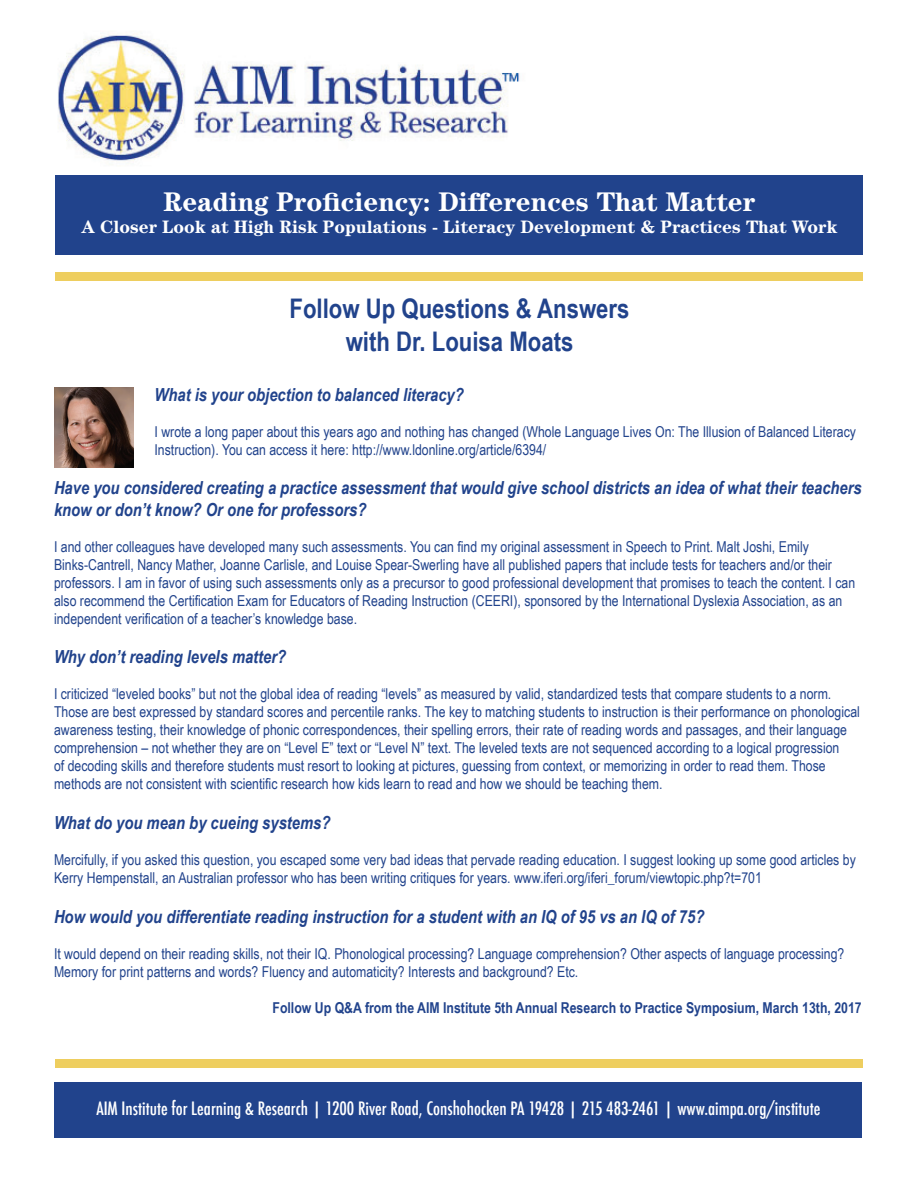
<style>
.page{position:relative;width:918px;height:1188px;background:#fff}
.page>*{position:absolute;margin:0;border:0;box-sizing:border-box;transform-origin:0 0}
.t1{font:700 27px/32.4px "Arial Narrow";color:#21438c;text-align:center}
.t2{font:700 27px "Century";color:#fff}
.t3{font:italic 700 18px/21.6px "Arial Narrow";color:#21438c}
.t4{font:500 condensed 18px "Futura";color:#fff}
.t5{font:700 18px "Century";color:#fff}
.t6{font:15px/18px "Arial Narrow";color:#21438c}
.t7{font:700 15px "Arial Narrow";color:#21438c}
</style>
<div class="page">
<div style="left:55px;top:272px;width:807px;height:8px;background:#eece5f"></div>
<div style="left:55px;top:1059px;width:807px;height:9px;background:#eece5f"></div>
<img style="left:54px;top:388px;width:80px;height:79px">
<img style="left:58px;top:33px;width:462px;height:128px">
<div style="left:55px;top:175px;width:807px;height:79px;background:#21438c"></div>
<div style="left:55px;top:1082px;width:807px;height:56px;background:#21438c"></div>
<h1 class="t2" style="left:164px;top:186px;width:593px">Reading Proficiency: Differences That Matter</h1>
<p class="t5" style="left:82px;top:216px;width:757px">A Closer Look at High Risk Populations - Literacy Development &amp; Practices That Work</p>
<h1 class="t1" style="left:290px;top:291px;width:341px">Follow Up Questions &amp; Answers with Dr. Louisa Moats</h1>
<p class="t3" style="left:155px;top:383px;width:311px">What is your objection to balanced literacy?</p>
<p class="t6" style="left:155px;top:422px;width:703px">I wrote a long paper about this years ago and nothing has changed (Whole Language Lives On: The Illusion of Balanced Literacy<br>Instruction). You can access it here: http://www.ldonline.org/article/6394/</p>
<p class="t3" style="left:54px;top:476px;width:809px">Have you considered creating a practice assessment that would give school districts an idea of what their teachers know or don’t know? Or one for professors?</p>
<p class="t6" style="left:54px;top:537px;width:803px">I and other colleagues have developed many such assessments. You can find my original assessment in Speech to Print. Malt Joshi, Emily Binks-Cantrell, Nancy Mather, Joanne Carlisle, and Louise Spear-Swerling have all published papers that include tests for teachers and/or their professors. I am in favor of using such assessments only as a precursor to good professional development that promises to teach the content. I can also recommend the Certification Exam for Educators of Reading Instruction (CEERI), sponsored by the International Dyslexia Association, as an independent verification of a teacher’s knowledge base.</p>
<p class="t3" style="left:54px;top:645px;width:234px">Why don’t reading levels matter?</p>
<p class="t6" style="left:54px;top:685px;width:807px">I criticized “leveled books” but not the global idea of reading “levels” as measured by valid, standardized tests that compare students to a norm.<br>Those are best expressed by standard scores and percentile ranks. The key to matching students to instruction is their performance on phonological awareness testing, their knowledge of phonic correspondences, their spelling errors, their rate of reading words and passages, and their language comprehension – not whether they are on “Level E” text or “Level N” text. The leveled texts are not sequenced according to a logical progression<br>of decoding skills and therefore students must resort to looking at pictures, guessing from context, or memorizing in order to read them. Those methods are not consistent with scientific research how kids learn to read and how we should be teaching them.</p>
<p class="t3" style="left:54px;top:811px;width:278px">What do you mean by cueing systems?</p>
<p class="t6" style="left:54px;top:850px;width:803px">Mercifully, if you asked this question, you escaped some very bad ideas that pervade reading education. I suggest looking up some good articles by<br>Kerry Hempenstall, an Australian professor who has been writing critiques for years. www.iferi.org/iferi_forum/viewtopic.php?t=701</p>
<p class="t3" style="left:54px;top:905px;width:652px">How would you differentiate reading instruction for a student with an IQ of 95 vs an IQ of 75?</p>
<p class="t6" style="left:54px;top:944px;width:792px">It would depend on their reading skills, not their IQ. Phonological processing? Language comprehension? Other aspects of language processing?<br>Memory for print patterns and words? Fluency and automaticity? Interests and background? Etc.</p>
<p class="t7" style="left:273px;top:996px;width:591px">Follow Up Q&amp;A from the AIM Institute 5th Annual Research to Practice Symposium, March 13th, 2017</p>
<p class="t4" style="left:96px;top:1097px;width:726px">AIM Institute for Learning &amp; Research | 1200 River Road, Conshohocken PA 19428 | 215 483-2461 | www.aimpa.org/institute</p>
</div>
